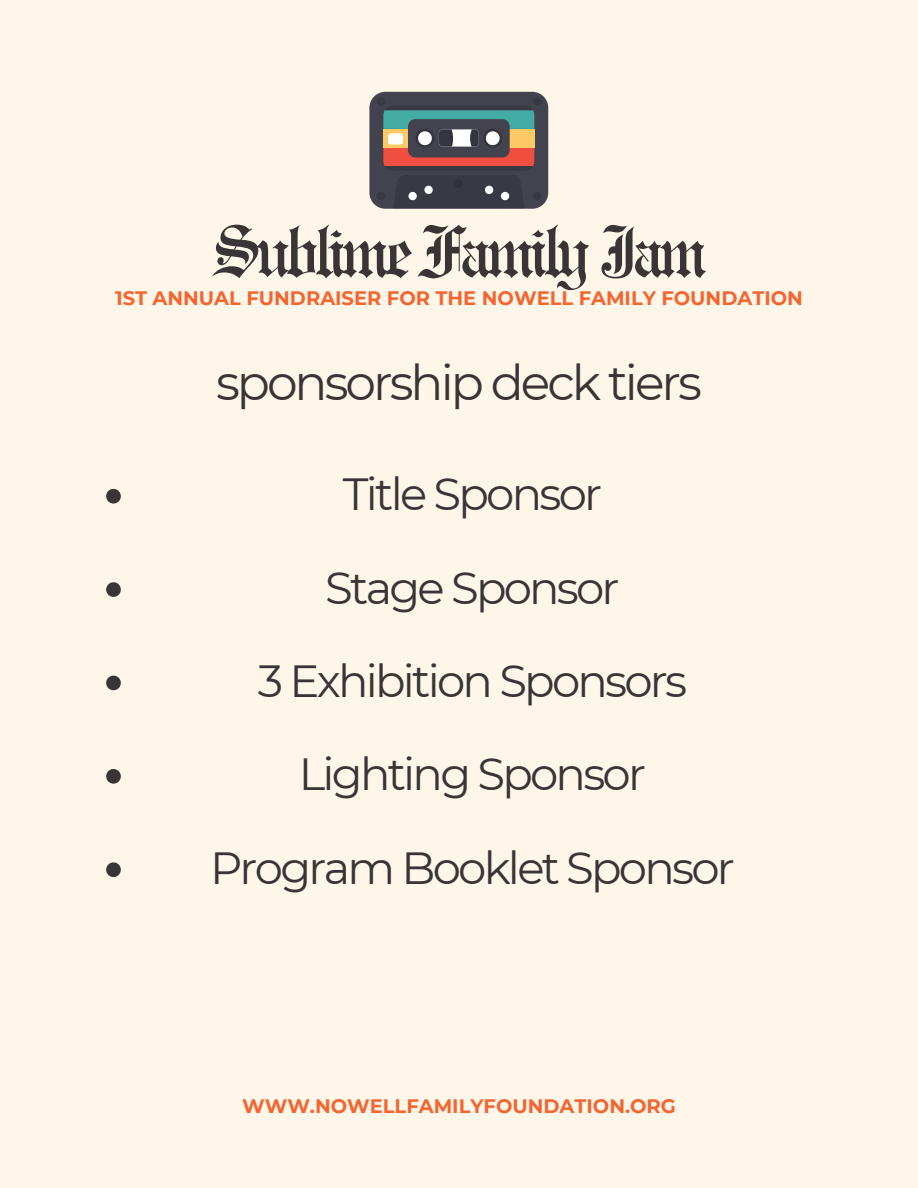
<style>
.page{position:relative;width:918px;height:1188px;background:#fff6ea}
.page>*{position:absolute;margin:0;border:0;box-sizing:border-box;transform-origin:0 0}
.t1{font:73.2px "Engravers Old English BT";letter-spacing:-.06em;color:#393536}
.t2{font:48.75px "Montserrat";letter-spacing:-.06em;color:#393536}
.t3{font:45px "Montserrat";letter-spacing:-.06em;color:#393536}
.t4{font:700 19.5px "Montserrat";color:#f46530}
</style>
<div class="page">
<div style="left:369px;top:92px;width:179px;height:117px;background:#43434f;border-radius:16px"></div>
<svg style="left:377px;top:98px;width:164px;height:111px"></svg>
<div style="left:388px;top:133px;width:15px;height:12px;background:#fff;border-radius:3px"></div>
<svg style="left:106px;top:489px;width:15px;height:15px"></svg>
<svg style="left:106px;top:582px;width:15px;height:15px"></svg>
<svg style="left:106px;top:676px;width:15px;height:14px"></svg>
<svg style="left:106px;top:769px;width:15px;height:15px"></svg>
<svg style="left:106px;top:862px;width:15px;height:15px"></svg>
<p class="t1" style="left:211px;top:209px;width:497px">Sublime Family Jam</p>
<p class="t4" style="left:115px;top:287px;width:689px">1ST ANNUAL FUNDRAISER FOR THE NOWELL FAMILY FOUNDATION</p>
<h1 class="t2" style="left:216px;top:352px;width:487px">sponsorship deck tiers</h1>
<h2 class="t3" style="left:343px;top:467px;width:261px">Title Sponsor</h2>
<p class="t3" style="left:325px;top:560px;width:296px">Stage Sponsor</p>
<p class="t3" style="left:258px;top:653px;width:431px">3 Exhibition Sponsors</p>
<p class="t3" style="left:299px;top:747px;width:349px">Lighting Sponsor</p>
<p class="t3" style="left:210px;top:840px;width:526px">Program Booklet Sponsor</p>
<p class="t4" style="left:242px;top:1095px;width:435px">WWW.NOWELLFAMILYFOUNDATION.ORG</p>
</div>
